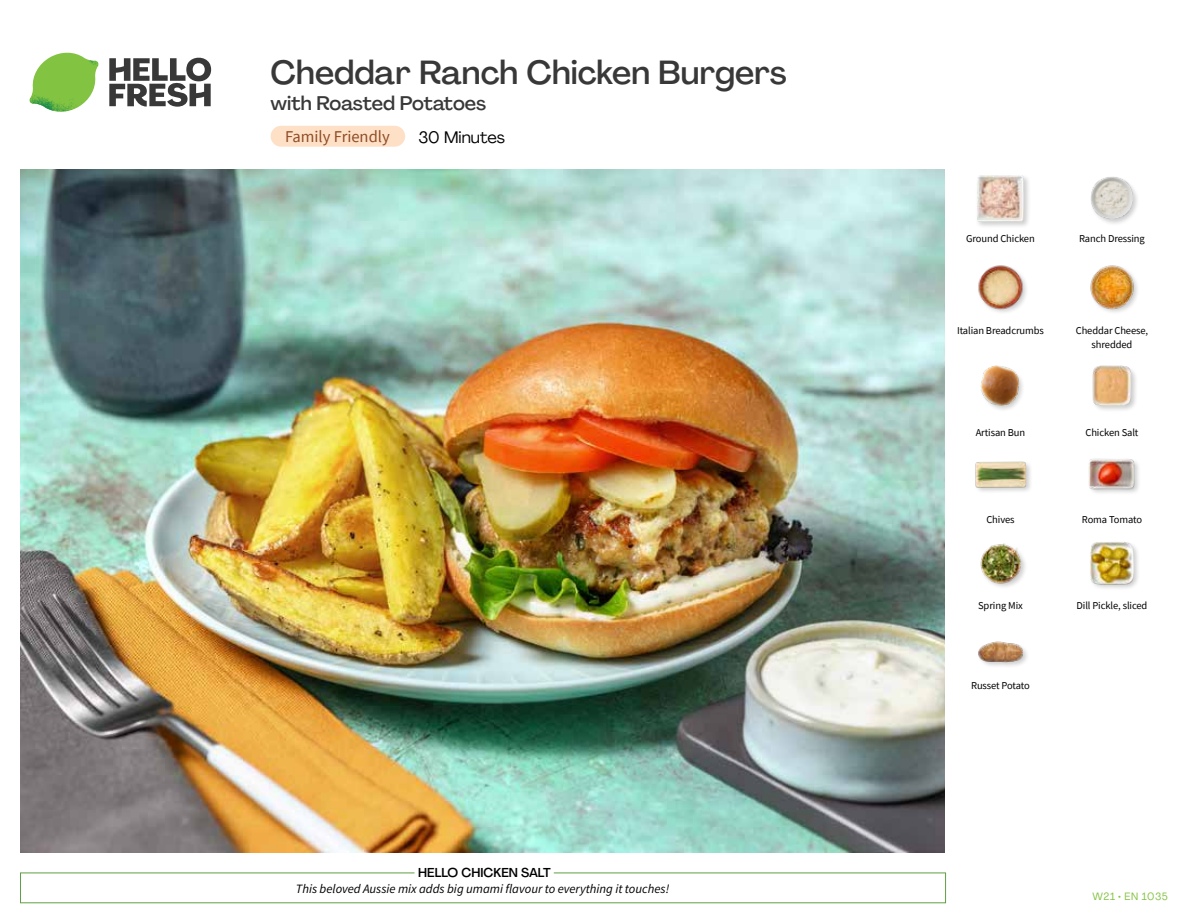
<style>
.page{position:relative;width:1188px;height:918px;background:#fff}
.page>*{position:absolute;margin:0;border:0;box-sizing:border-box;transform-origin:0 0}
.t1{font:500 33px "Agrandir";color:#383839}
.t2{font:500 19.5px "Agrandir";letter-spacing:-.005em;color:#383839}
.t3{font:16.5px "Source Sans Pro";color:#8e4b25}
.t4{font:16.5px "Agrandir";color:#000}
.t5{font:italic 12.75px "Source Sans Pro";color:#000}
.t6{font:500 12.75px "Agrandir";color:#000}
.t7{font:10.5px/13.5px "Source Sans Pro";letter-spacing:-.01em;color:#000;text-align:center}
.t8{font:10.5px "Agrandir";letter-spacing:.05em;color:#82c341}
</style>
<div class="page">
<svg style="left:109px;top:57px;width:102px;height:50px"></svg>
<svg style="left:34px;top:53px;width:62px;height:40px"></svg>
<img style="left:67px;top:53px;width:32px;height:26px">
<img style="left:33px;top:75px;width:59px;height:11px">
<img style="left:29px;top:79px;width:61px;height:33px">
<img style="left:65px;top:86px;width:27px;height:25px">
<div style="left:20px;top:873px;width:926px;height:30px;border:1px solid #609f43"></div>
<div style="left:415px;top:865px;width:139px;height:15px;background:#fff"></div>
<img style="left:21px;top:170px;width:924px;height:682px">
<div style="left:271px;top:126px;width:134px;height:21px;background:#fee0c6;border-radius:10px"></div>
<div style="left:978px;top:641px;width:51px;height:28px;background:#000;opacity:.2"></div>
<img style="left:978px;top:641px;width:46px;height:24px">
<div style="left:1089px;top:541px;width:52px;height:50px;background:#000;opacity:.2"></div>
<img style="left:1090px;top:542px;width:44px;height:43px">
<img style="left:980px;top:543px;width:45px;height:44px">
<div style="left:1088px;top:458px;width:53px;height:37px;background:#000;opacity:.2"></div>
<img style="left:1089px;top:458px;width:46px;height:37px">
<div style="left:974px;top:460px;width:59px;height:34px;background:#000;opacity:.2"></div>
<img style="left:975px;top:460px;width:51px;height:34px">
<div style="left:1091px;top:364px;width:48px;height:49px;background:#000;opacity:.2"></div>
<img style="left:1092px;top:366px;width:40px;height:40px">
<div style="left:980px;top:364px;width:45px;height:49px;background:#000;opacity:.2"></div>
<img style="left:981px;top:366px;width:39px;height:39px">
<img style="left:1090px;top:265px;width:48px;height:47px">
<img style="left:978px;top:265px;width:49px;height:48px">
<div style="left:1089px;top:176px;width:51px;height:50px;background:#000;opacity:.2"></div>
<img style="left:1090px;top:177px;width:44px;height:43px">
<div style="left:975px;top:174px;width:56px;height:54px;background:#000;opacity:.2"></div>
<img style="left:977px;top:175px;width:47px;height:47px">
<h1 class="t1" style="left:271px;top:52px;width:518px">Cheddar Ranch Chicken Burgers</h1>
<h2 class="t2" style="left:271px;top:91px;width:217px">with Roasted Potatoes</h2>
<h3 class="t3" style="left:285px;top:126px;width:106px">Family Friendly</h3>
<h3 class="t4" style="left:418px;top:127px;width:88px">30 Minutes</h3>
<p class="t6" style="left:418px;top:864px;width:134px">HELLO CHICKEN SALT</p>
<p class="t5" style="left:296px;top:881px;width:375px">This beloved Aussie mix adds big umami flavour to everything it touches!</p>
<p class="t7" style="left:966px;top:231px;width:70px">Ground Chicken</p>
<p class="t7" style="left:1079px;top:231px;width:67px">Ranch Dressing</p>
<p class="t7" style="left:957px;top:324px;width:88px">Italian Breadcrumbs</p>
<p class="t7" style="left:1076px;top:324px;width:74px">Cheddar Cheese, shredded</p>
<p class="t7" style="left:976px;top:425px;width:51px">Artisan Bun</p>
<p class="t7" style="left:1085px;top:425px;width:55px">Chicken Salt</p>
<p class="t7" style="left:986px;top:513px;width:30px">Chives</p>
<p class="t7" style="left:1082px;top:513px;width:62px">Roma Tomato</p>
<p class="t7" style="left:978px;top:599px;width:46px">Spring Mix</p>
<p class="t7" style="left:1077px;top:599px;width:72px">Dill Pickle, sliced</p>
<p class="t7" style="left:971px;top:679px;width:60px">Russet Potato</p>
<p class="t8" style="left:1093px;top:890px;width:77px">W21 • EN 1035</p>
</div>
